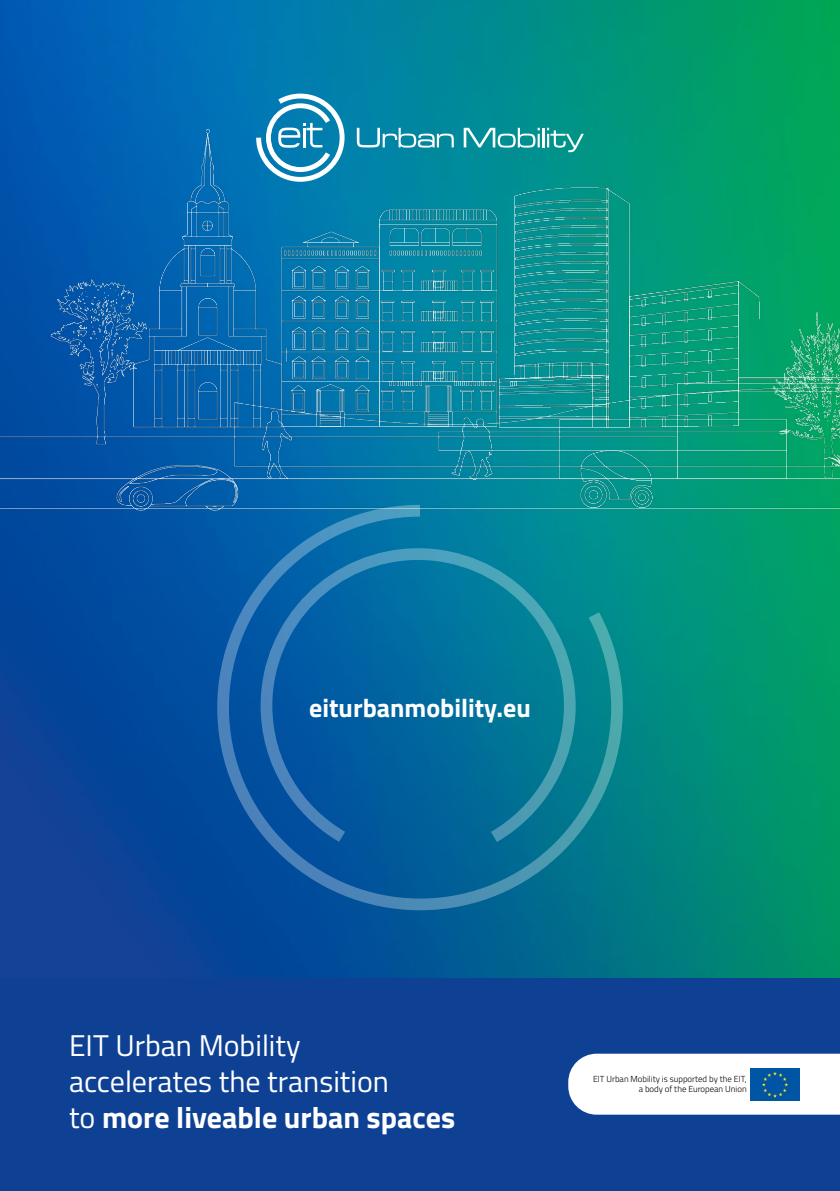
<style>
.page{position:relative;width:840px;height:1191px;background:#fff}
.page>*{position:absolute;margin:0;border:0;box-sizing:border-box;transform-origin:0 0}
.t1{font:30px/36px "Titillium Web";color:#fff}
.t2{font:700 26px "Titillium Web";color:#fff}
.t3{font:300 8.8px/10.6px "Titillium Web";color:#000;text-align:right}
.s1{font-weight:700}
</style>
<div class="page">
<div style="left:0;top:0;width:839px;height:1191px;background:#0e4194"></div>
<img style="left:0;top:0;width:839px;height:977px">
<img style="left:0;top:39px;width:839px;height:596px">
<svg style="left:215px;top:499px;width:413px;height:417px;background:#0a6f9e"></svg>
<svg style="left:256px;top:94px;width:88px;height:88px;background:#4aa2c7"></svg>
<svg style="left:356px;top:128px;width:97px;height:20px;background:#42a5ba"></svg>
<svg style="left:463px;top:128px;width:120px;height:24px;background:#40abab"></svg>
<div style="left:568px;top:1053px;width:271px;height:61px;background:#fff"></div>
<img style="left:750px;top:1068px;width:49px;height:32px">
<p class="t2" style="left:309px;top:688px;width:223px">eiturbanmobility.eu</p>
<p class="t1" style="left:69px;top:1026px;width:387px">EIT Urban Mobility<br>accelerates the transition<br>to <span class="s1">more liveable urban spaces</span></p>
<p class="t3" style="left:592px;top:1073px;width:155px">EIT Urban Mobility is supported by the EIT, a body of the European Union</p>
</div>
